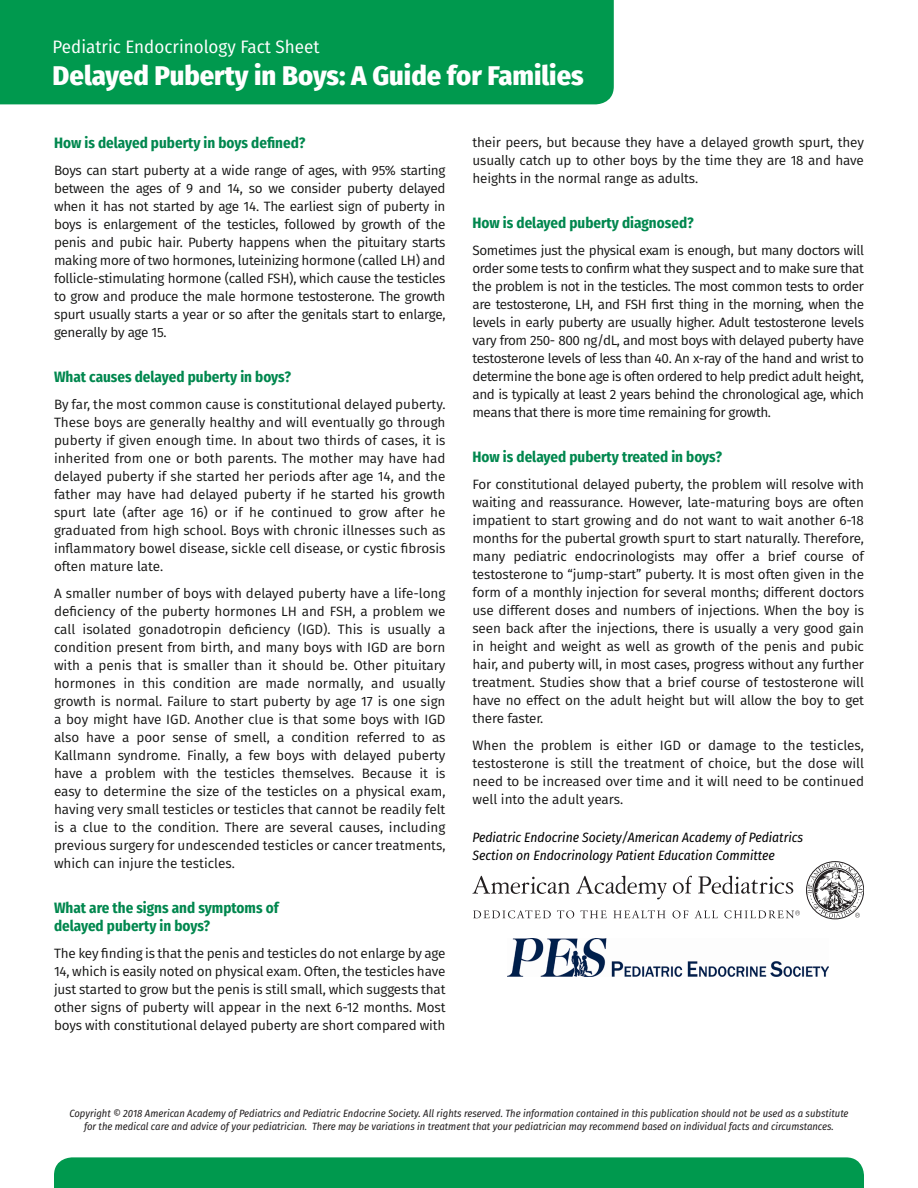
<style>
.page{position:relative;width:918px;height:1188px;background:#fff}
.page>*{position:absolute;margin:0;border:0;box-sizing:border-box;transform-origin:0 0}
.Heading_1{font:800 27px "Fira Sans Condensed";color:#fff;scale:1.05 1}
.Heading_1-2{font:18px "Fira Sans Condensed";color:#fff;scale:1.05 1}
.t1{font:700 15px/18px "Fira Sans Condensed";color:#00874e}
.t2{font:13.5px/18px "Fira Sans";letter-spacing:-.01em;color:#141413;text-align:justify}
.t3{font:italic 13.5px/18px "Fira Sans Condensed";color:#000}
.t4{font:italic 10.5px/13.5px "Fira Sans Condensed";color:#231f20;text-align:center}
</style>
<div class="page">
<div style="left:0;top:0;width:614px;height:104px;background:#00994e"></div>
<div style="left:54px;top:1157px;width:810px;height:31px;background:#00994e"></div>
<svg style="left:673px;top:876px;width:19px;height:18px"></svg>
<svg style="left:698px;top:876px;width:95px;height:18px"></svg>
<svg style="left:472px;top:875px;width:98px;height:19px"></svg>
<svg style="left:576px;top:875px;width:91px;height:24px"></svg>
<svg style="left:473px;top:910px;width:78px;height:8px"></svg>
<svg style="left:557px;top:910px;width:17px;height:8px"></svg>
<svg style="left:580px;top:910px;width:27px;height:8px"></svg>
<svg style="left:613px;top:910px;width:53px;height:8px"></svg>
<svg style="left:672px;top:910px;width:16px;height:8px"></svg>
<svg style="left:695px;top:910px;width:23px;height:8px"></svg>
<svg style="left:806px;top:861px;width:58px;height:58px"></svg>
<svg style="left:724px;top:910px;width:76px;height:8px"></svg>
<img style="left:508px;top:939px;width:321px;height:38px">
<p class="Heading_1-2" style="left:53px;top:34px;width:256px">Pediatric Endocrinology Fact Sheet</p>
<p class="Heading_1" style="left:53px;top:52px;width:507px">Delayed Puberty in Boys: A Guide for Families</p>
<p class="t1" style="left:54px;top:133px;width:253px">How is delayed puberty in boys defined?</p>
<p class="t2" style="left:54px;top:161px;width:393px">Boys can start puberty at a wide range of ages, with 95% starting between the ages of 9 and 14, so we consider puberty delayed when it has not started by age 14. The earliest sign of puberty in boys is enlargement of the testicles, followed by growth of the penis and pubic hair. Puberty happens when the pituitary starts making more of two hormones, luteinizing hormone (called LH) and follicle-stimulating hormone (called FSH), which cause the testicles to grow and produce the male hormone testosterone. The growth spurt usually starts a year or so after the genitals start to enlarge, generally by age 15.</p>
<p class="t1" style="left:54px;top:367px;width:239px">What causes delayed puberty in boys?</p>
<p class="t2" style="left:54px;top:395px;width:393px">By far, the most common cause is constitutional delayed puberty.<br>These boys are generally healthy and will eventually go through puberty if given enough time. In about two thirds of cases, it is inherited from one or both parents. The mother may have had delayed puberty if she started her periods after age 14, and the father may have had delayed puberty if he started his growth spurt late (after age 16) or if he continued to grow after he graduated from high school. Boys with chronic illnesses such as inflammatory bowel disease, sickle cell disease, or cystic fibrosis often mature late.</p>
<p class="t2" style="left:54px;top:584px;width:393px">A smaller number of boys with delayed puberty have a life-long deficiency of the puberty hormones LH and FSH, a problem we call isolated gonadotropin deficiency (IGD). This is usually a condition present from birth, and many boys with IGD are born with a penis that is smaller than it should be. Other pituitary hormones in this condition are made normally, and usually growth is normal. Failure to start puberty by age 17 is one sign a boy might have IGD. Another clue is that some boys with IGD also have a poor sense of smell, a condition referred to as Kallmann syndrome. Finally, a few boys with delayed puberty have a problem with the testicles themselves. Because it is easy to determine the size of the testicles on a physical exam, having very small testicles or testicles that cannot be readily felt is a clue to the condition. There are several causes, including previous surgery for undescended testicles or cancer treatments, which can injure the testicles.</p>
<p class="t1" style="left:54px;top:898px;width:226px">What are the signs and symptoms of delayed puberty in boys?</p>
<p class="t2" style="left:54px;top:944px;width:393px">The key finding is that the penis and testicles do not enlarge by age 14, which is easily noted on physical exam. Often, the testicles have just started to grow but the penis is still small, which suggests that other signs of puberty will appear in the next 6-12 months. Most boys with constitutional delayed puberty are short compared with</p>
<p class="t2" style="left:472px;top:133px;width:393px">their peers, but because they have a delayed growth spurt, they usually catch up to other boys by the time they are 18 and have heights in the normal range as adults.</p>
<p class="t1" style="left:472px;top:212px;width:223px">How is delayed puberty diagnosed?</p>
<p class="t2" style="left:472px;top:241px;width:393px">Sometimes just the physical exam is enough, but many doctors will order some tests to confirm what they suspect and to make sure that the problem is not in the testicles. The most common tests to order are testosterone, LH, and FSH first thing in the morning, when the levels in early puberty are usually higher. Adult testosterone levels vary from 250- 800 ng/dL, and most boys with delayed puberty have testosterone levels of less than 40. An x-ray of the hand and wrist to determine the bone age is often ordered to help predict adult height, and is typically at least 2 years behind the chronological age, which means that there is more time remaining for growth.</p>
<p class="t1" style="left:472px;top:446px;width:251px">How is delayed puberty treated in boys?</p>
<p class="t2" style="left:472px;top:475px;width:393px">For constitutional delayed puberty, the problem will resolve with waiting and reassurance. However, late-maturing boys are often impatient to start growing and do not want to wait another 6-18 months for the pubertal growth spurt to start naturally. Therefore, many pediatric endocrinologists may offer a brief course of testosterone to “jump-start” puberty. It is most often given in the form of a monthly injection for several months; different doctors use different doses and numbers of injections. When the boy is seen back after the injections, there is usually a very good gain in height and weight as well as growth of the penis and pubic hair, and puberty will, in most cases, progress without any further treatment. Studies show that a brief course of testosterone will have no effect on the adult height but will allow the boy to get there faster.</p>
<p class="t2" style="left:472px;top:736px;width:393px">When the problem is either IGD or damage to the testicles, testosterone is still the treatment of choice, but the dose will need to be increased over time and it will need to be continued well into the adult years.</p>
<p class="t3" style="left:472px;top:828px;width:332px">Pediatric Endocrine Society/American Academy of Pediatrics<br>Section on Endocrinology Patient Education Committee</p>
<p class="t4" style="left:69px;top:1106px;width:781px">Copyright © 2018 American Academy of Pediatrics and Pediatric Endocrine Society. All rights reserved. The information contained in this publication should not be used as a substitute for the medical care and advice of your pediatrician. There may be variations in treatment that your pediatrician may recommend based on individual facts and circumstances.</p>
</div>
